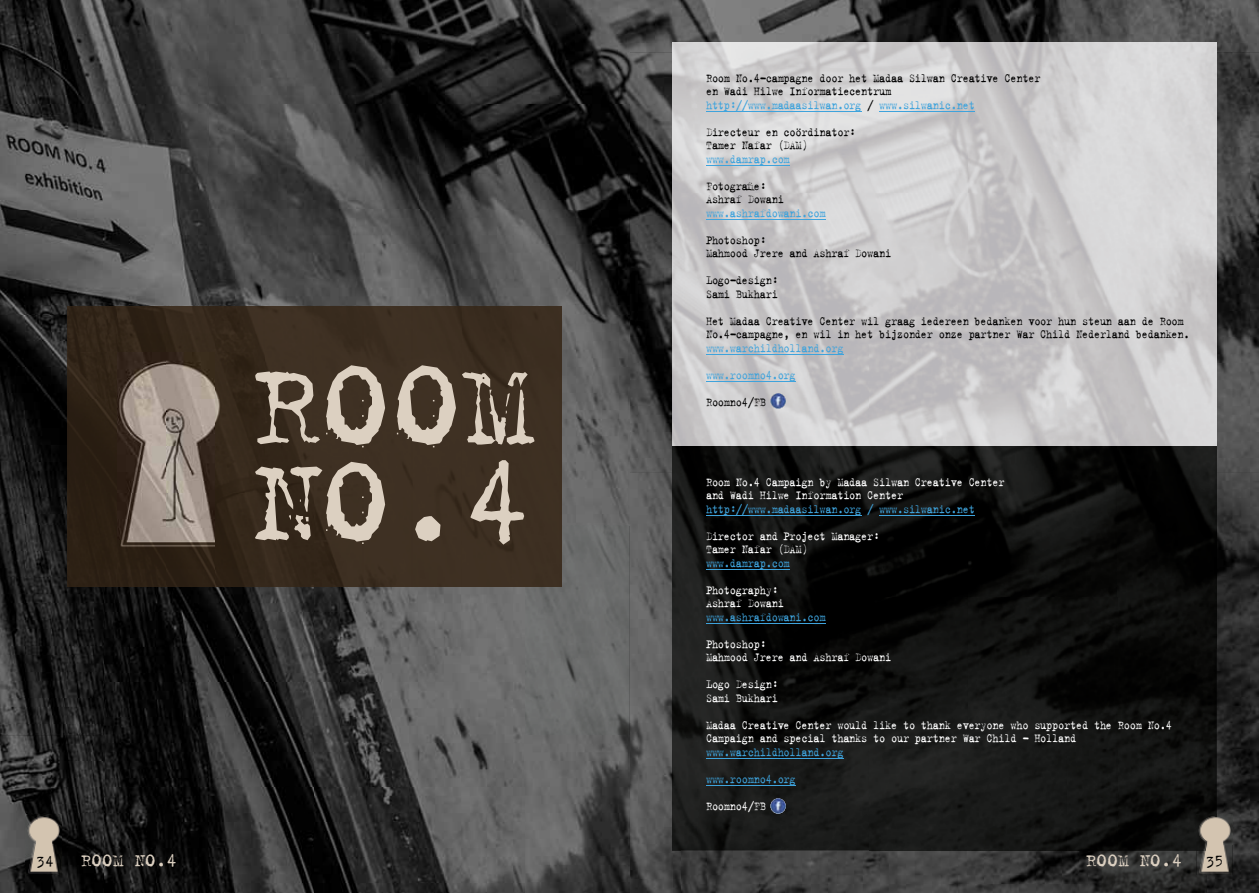
<style>
.page{position:relative;width:1259px;height:893px;background:#fff}
.page>*{position:absolute;margin:0;border:0;box-sizing:border-box;transform-origin:0 0}
.t1{font:128.7px/96.6px "Trixie Text";color:#dcd0c1}
.t2{font:19.5px "Trixie Text";color:#dcd0c1}
.t3{font:16.5px "Trixie Text";color:#000}
.t4{font:13.5px/13.5px "Trixie Text";letter-spacing:-.03em;color:#000;scale:.85 1}
.t5{font:13.5px/13.5px "Trixie Text";letter-spacing:-.03em;color:#fff;scale:.85 1}
.t6{font:13.5px/27px "Trixie Text";letter-spacing:-.03em;color:#3ea3dc;scale:.85 1}
.s1{color:#3ea3dc}
.s2{font-size:16.5px;color:#000}
</style>
<div class="page">
<img style="left:0;top:0;width:629px;height:210px">
<img style="left:629px;top:0;width:630px;height:52px">
<img style="left:629px;top:52px;width:43px;height:421px">
<img style="left:1216px;top:52px;width:43px;height:421px">
<img style="left:0;top:210px;width:210px;height:105px">
<img style="left:210px;top:210px;width:209px;height:96px">
<img style="left:419px;top:210px;width:210px;height:105px">
<img style="left:0;top:315px;width:68px;height:210px">
<img style="left:562px;top:315px;width:67px;height:210px">
<img style="left:629px;top:473px;width:53px;height:420px">
<img style="left:1206px;top:473px;width:53px;height:420px">
<img style="left:0;top:525px;width:105px;height:368px">
<img style="left:525px;top:525px;width:104px;height:368px">
<img style="left:105px;top:587px;width:420px;height:306px">
<img style="left:682px;top:850px;width:524px;height:43px">
<img style="left:26px;top:815px;width:35px;height:60px">
<img style="left:672px;top:43px;width:544px;height:807px">
<hr style="left:706px;top:112px;width:155px;height:1px;background:#3ea3dc">
<hr style="left:879px;top:112px;width:96px;height:1px;background:#3ea3dc">
<hr style="left:706px;top:166px;width:84px;height:1px;background:#3ea3dc">
<hr style="left:706px;top:220px;width:120px;height:1px;background:#3ea3dc">
<hr style="left:706px;top:355px;width:137px;height:1px;background:#3ea3dc">
<hr style="left:706px;top:382px;width:90px;height:1px;background:#3ea3dc">
<hr style="left:706px;top:515px;width:155px;height:1px;background:#3ea3dc">
<hr style="left:879px;top:515px;width:96px;height:1px;background:#3ea3dc">
<hr style="left:706px;top:569px;width:84px;height:1px;background:#3ea3dc">
<hr style="left:706px;top:623px;width:120px;height:1px;background:#3ea3dc">
<hr style="left:706px;top:758px;width:137px;height:1px;background:#3ea3dc">
<hr style="left:706px;top:785px;width:90px;height:1px;background:#3ea3dc">
<img style="left:68px;top:306px;width:494px;height:281px">
<img style="left:770px;top:393px;width:16px;height:16px;border-radius:8px">
<img style="left:770px;top:798px;width:16px;height:16px;border-radius:8px">
<img style="left:1216px;top:815px;width:16px;height:30px">
<img style="left:1196px;top:845px;width:36px;height:30px">
<img style="left:1196px;top:815px;width:20px;height:35px">
<h1 class="t1" style="left:250px;top:355px;width:285px">ROOM<br>NO.4</h1>
<p class="t3" style="left:36px;top:852px;width:20px">34</p>
<h2 class="t2" style="left:81px;top:849px;width:98px">ROOM NO.4</h2>
<p class="t4" style="left:706px;top:71px;width:395px">Room No.4-campagne door het Madaa Silwan Creative Center en Wadi Hilwe Informatiecentrum <span class="s1">http://www.madaasilwan.org</span> / <span class="s1">www.silwanic.net</span></p>
<p class="t4" style="left:706px;top:125px;width:177px">Directeur en coördinator:<br>Tamer Nafar (DAM)</p>
<p class="t6" style="left:706px;top:145px;width:100px">www.damrap.com</p>
<p class="t4" style="left:706px;top:179px;width:93px">Fotografie:<br>Ashraf Dowani</p>
<p class="t6" style="left:706px;top:199px;width:142px">www.ashrafdowani.com</p>
<p class="t4" style="left:706px;top:233px;width:220px">Photoshop:<br>Mahmood Jrere and Ashraf Dowani</p>
<p class="t4" style="left:706px;top:274px;width:86px">Logo-design:<br>Sami Bukhari</p>
<p class="t4" style="left:706px;top:314px;width:571px">Het Madaa Creative Center wil graag iedereen bedanken voor hun steun aan de Room<br>No.4-campagne, en wil in het bijzonder onze partner War Child Nederland bedanken.</p>
<p class="t6" style="left:706px;top:334px;width:163px">www.warchildholland.org www.roomno4.org</p>
<p class="t4" style="left:706px;top:395px;width:72px">Roomno4/FB</p>
<p class="t5" style="left:706px;top:475px;width:353px">Room No.4 Campaign by Madaa Silwan Creative Center and Wadi Hilwe Information Center</p>
<p class="t6" style="left:706px;top:495px;width:318px">http://www.madaasilwan.org / www.silwanic.net</p>
<p class="t5" style="left:706px;top:529px;width:205px">Director and Project Manager:<br>Tamer Nafar (DAM)</p>
<p class="t6" style="left:706px;top:549px;width:100px">www.damrap.com</p>
<p class="t5" style="left:706px;top:583px;width:93px">Photography:<br>Ashraf Dowani</p>
<p class="t6" style="left:706px;top:603px;width:142px">www.ashrafdowani.com</p>
<p class="t5" style="left:706px;top:637px;width:220px">Photoshop:<br>Mahmood Jrere and Ashraf Dowani</p>
<p class="t5" style="left:706px;top:678px;width:86px">Logo Design:<br>Sami Bukhari</p>
<p class="t5" style="left:706px;top:718px;width:549px">Madaa Creative Center would like to thank everyone who supported the Room No.4<br>Campaign and special thanks to our partner War Child – Holland</p>
<p class="t6" style="left:706px;top:738px;width:163px">www.warchildholland.org www.roomno4.org</p>
<p class="t5" style="left:706px;top:799px;width:72px">Roomno4/FB</p>
<h2 class="t2" style="left:1086px;top:849px;width:139px">ROOM NO.4 <span class="s2">35</span></h2>
</div>
